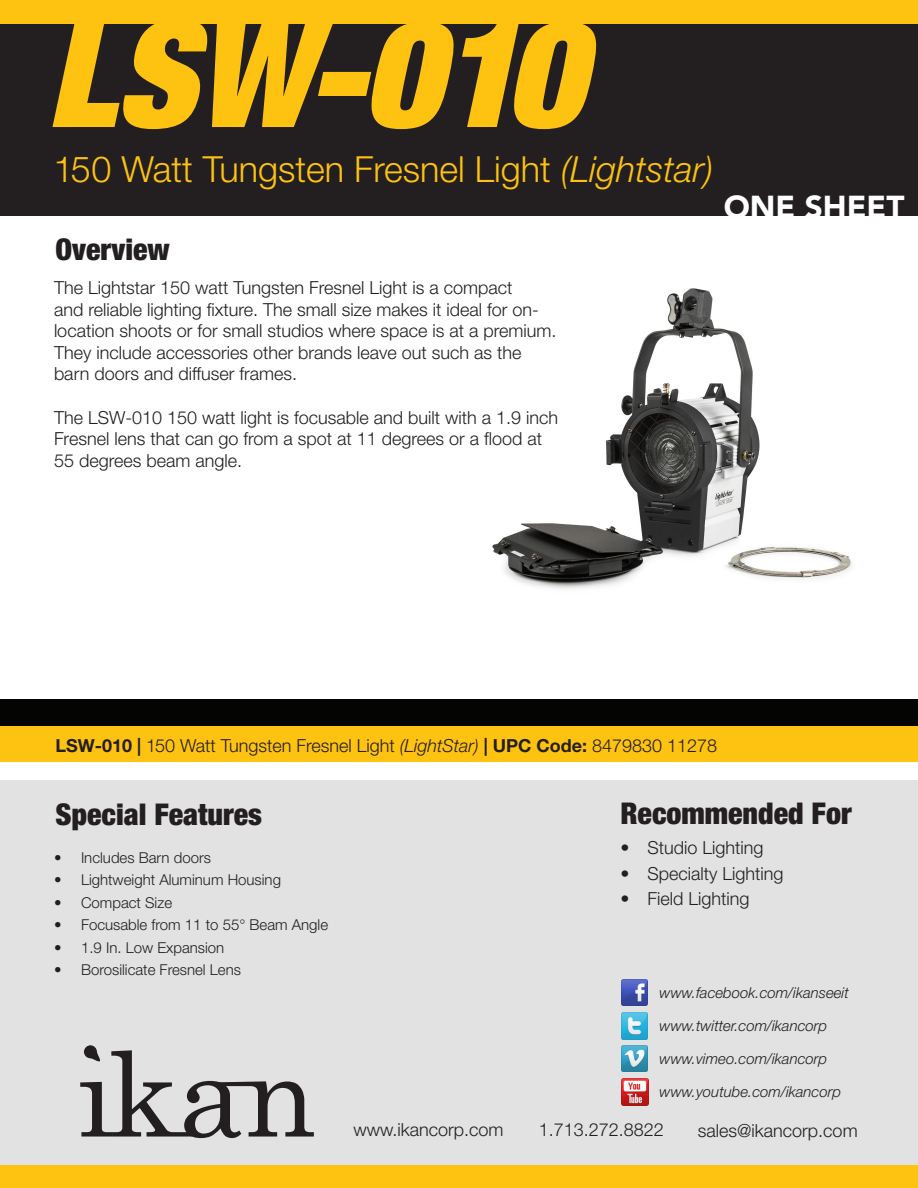
<style>
.page{position:relative;width:918px;height:1188px;background:#fff}
.page>*{position:absolute;margin:0;border:0;box-sizing:border-box;transform-origin:0 0}
.t1{font:italic 900 condensed 148.5px "Helvetica Neue LT Std";color:#fec210}
.t2{font:300 36px "Helvetica Neue LT Std";color:#fec210}
.t3{font:900 31.5px "Avenir LT Std";color:#fff}
.t4{font:900 condensed 30px "Helvetica Neue LT Std";color:#231f20}
.t5{font:300 18px/21.6px "Helvetica Neue LT Std";color:#231f20}
.t6{font:300 15px "Helvetica Neue LT Std";color:#231f20}
.t7{font:italic 300 15px "Helvetica Neue LT Std";color:#231f20}
.s1{font-style:italic}
.s2{font-weight:700}
</style>
<div class="page">
<div style="left:0;top:780px;width:918px;height:408px;background:#e2e2e2"></div>
<svg style="left:80px;top:1045px;width:234px;height:93px"></svg>
<div style="left:0;top:0;width:918px;height:216px;background:#231f20"></div>
<img style="left:492px;top:288px;width:360px;height:301px">
<div style="left:0;top:0;width:918px;height:24px;background:#fec210"></div>
<div style="left:0;top:724px;width:918px;height:38px;background:#fec210"></div>
<div style="left:0;top:699px;width:918px;height:27px;background:#040503"></div>
<div style="left:0;top:1165px;width:918px;height:23px;background:#fec210"></div>
<img style="left:621px;top:979px;width:27px;height:27px">
<img style="left:621px;top:1012px;width:27px;height:28px">
<img style="left:621px;top:1045px;width:27px;height:27px">
<img style="left:621px;top:1078px;width:28px;height:28px">
<p class="t1" style="left:47px;top:-21px;width:538px">LSW-010</p>
<p class="t2" style="left:54px;top:148px;width:661px">150 Watt Tungsten Fresnel Light <span class="s1">(Lightstar)</span></p>
<p class="t4" style="left:56px;top:231px;width:116px">Overview</p>
<p class="t5" style="left:54px;top:276px;width:504px">The Lightstar 150 watt Tungsten Fresnel Light is a compact<br>and reliable lighting fixture. The small size makes it ideal for on&shy;location shoots or for small studios where space is at a premium.<br>They include accessories other brands leave out such as the barn doors and diffuser frames.</p>
<p class="t5" style="left:54px;top:406px;width:506px">The LSW-010 150 watt light is focusable and built with a 1.9 inch<br>Fresnel lens that can go from a spot at 11 degrees or a flood at<br>55 degrees beam angle.</p>
<p class="t3" style="left:724px;top:187px;width:182px">ONE SHEET</p>
<p class="t5" style="left:55px;top:734px;width:663px"><span class="s2">LSW-010 |</span> 150 Watt Tungsten Fresnel Light <span class="s1">(LightStar)</span> <span class="s2">| UPC Code:</span> 8479830 11278</p>
<p class="t4" style="left:56px;top:796px;width:208px">Special Features</p>
<p class="t6" style="left:54px;top:848px;width:159px">• Includes Barn doors</p>
<p class="t6" style="left:54px;top:871px;width:229px">• Lightweight Aluminum Housing</p>
<p class="t6" style="left:54px;top:893px;width:120px">• Compact Size</p>
<p class="t6" style="left:54px;top:916px;width:276px">• Focusable from 11 to 55° Beam Angle</p>
<p class="t6" style="left:54px;top:938px;width:172px">• 1.9 In. Low Expansion</p>
<p class="t6" style="left:54px;top:961px;width:189px">• Borosilicate Fresnel Lens</p>
<p class="t4" style="left:620px;top:794px;width:233px">Recommended For</p>
<p class="t5" style="left:620px;top:837px;width:145px">• Studio Lighting</p>
<p class="t5" style="left:620px;top:862px;width:165px">• Specialty Lighting</p>
<p class="t5" style="left:620px;top:888px;width:131px">• Field Lighting</p>
<p class="t7" style="left:660px;top:984px;width:191px">www.facebook.com/ikanseeit</p>
<p class="t7" style="left:660px;top:1017px;width:169px">www.twitter.com/ikancorp</p>
<p class="t7" style="left:660px;top:1050px;width:169px">www.vimeo.com/ikancorp</p>
<p class="t7" style="left:660px;top:1083px;width:183px">www.youtube.com/ikancorp</p>
<p class="t5" style="left:353px;top:1118px;width:152px">www.ikancorp.com</p>
<p class="t5" style="left:539px;top:1119px;width:127px">1.713.272.8822</p>
<p class="t5" style="left:698px;top:1119px;width:161px">sales@ikancorp.com</p>
</div>
